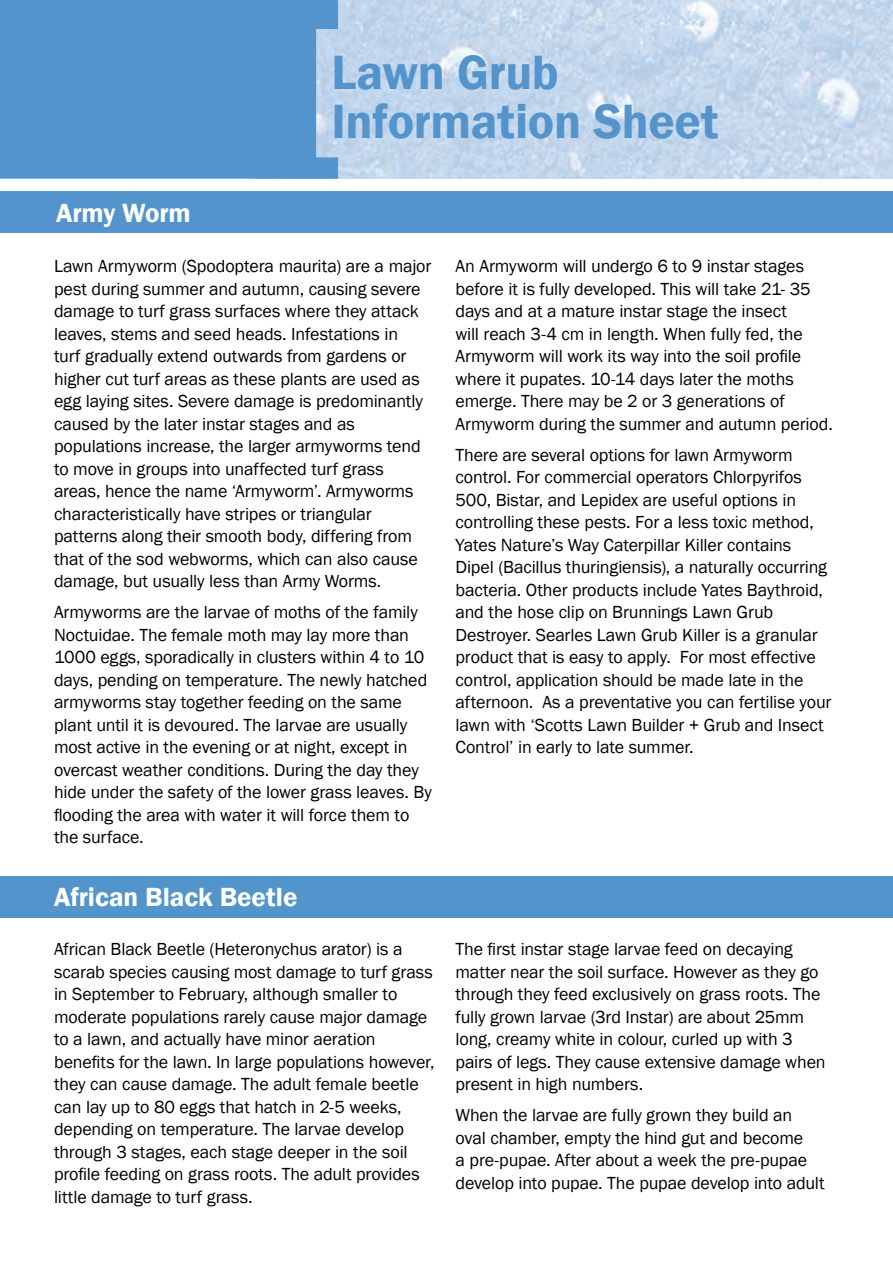
<style>
.page{position:relative;width:893px;height:1263px;background:#fff}
.page>*{position:absolute;margin:0;border:0;box-sizing:border-box;transform-origin:0 0}
.t1{font:600 49.5px/49.5px "Franklin Gothic";letter-spacing:-.005em;color:#5394cd}
.t2{font:600 27px "Franklin Gothic";color:#fff}
.t3{font:18px/22.5px "Franklin Gothic";letter-spacing:-.01em;color:#000}
</style>
<div class="page">
<img style="left:338px;top:0;width:555px;height:179px">
<div style="left:0;top:0;width:338px;height:179px;background:#5394cd"></div>
<div style="left:0;top:192px;width:893px;height:41px;background:#5394cd"></div>
<div style="left:0;top:876px;width:893px;height:41px;background:#5394cd"></div>
<h2 class="t2" style="left:56px;top:196px;width:136px">Army Worm</h2>
<h1 class="t1" style="left:331px;top:48px;width:389px">Lawn Grub<br>Information Sheet</h1>
<p class="t3" style="left:54px;top:255px;width:379px">Lawn Armyworm (Spodoptera maurita) are a major pest during summer and autumn, causing severe damage to turf grass surfaces where they attack leaves, stems and seed heads. Infestations in<br>turf gradually extend outwards from gardens or higher cut turf areas as these plants are used as egg laying sites. Severe damage is predominantly caused by the later instar stages and as populations increase, the larger armyworms tend to move in groups into unaffected turf grass areas, hence the name ‘Armyworm’. Armyworms characteristically have stripes or triangular patterns along their smooth body, differing from that of the sod webworms, which can also cause damage, but usually less than Army Worms.</p>
<p class="t3" style="left:54px;top:601px;width:379px">Armyworms are the larvae of moths of the family Noctuidae. The female moth may lay more than 1000 eggs, sporadically in clusters within 4 to 10 days, pending on temperature. The newly hatched armyworms stay together feeding on the same plant until it is devoured. The larvae are usually most active in the evening or at night, except in overcast weather conditions. During the day they hide under the safety of the lower grass leaves. By flooding the area with water it will force them to the surface.</p>
<h2 class="t2" style="left:54px;top:880px;width:245px">African Black Beetle</h2>
<p class="t3" style="left:54px;top:938px;width:382px">African Black Beetle (Heteronychus arator) is a scarab species causing most damage to turf grass in September to February, although smaller to moderate populations rarely cause major damage to a lawn, and actually have minor aeration benefits for the lawn. In large populations however, they can cause damage. The adult female beetle can lay up to 80 eggs that hatch in 2-5 weeks, depending on temperature. The larvae develop through 3 stages, each stage deeper in the soil profile feeding on grass roots. The adult provides little damage to turf grass.</p>
<p class="t3" style="left:455px;top:255px;width:379px">An Armyworm will undergo 6 to 9 instar stages before it is fully developed. This will take 21- 35 days and at a mature instar stage the insect<br>will reach 3-4 cm in length. When fully fed, the Armyworm will work its way into the soil profile where it pupates. 10-14 days later the moths emerge. There may be 2 or 3 generations of Armyworm during the summer and autumn period.</p>
<p class="t3" style="left:455px;top:444px;width:377px">There are several options for lawn Armyworm control. For commercial operators Chlorpyrifos 500, Bistar, and Lepidex are useful options in controlling these pests. For a less toxic method, Yates Nature’s Way Caterpillar Killer contains Dipel (Bacillus thuringiensis), a naturally occurring bacteria. Other products include Yates Baythroid, and the hose clip on Brunnings Lawn Grub Destroyer. Searles Lawn Grub Killer is a granular product that is easy to apply. For most effective control, application should be made late in the afternoon. As a preventative you can fertilise your lawn with ‘Scotts Lawn Builder + Grub and Insect Control’ in early to late summer.</p>
<p class="t3" style="left:455px;top:938px;width:372px">The first instar stage larvae feed on decaying matter near the soil surface. However as they go through they feed exclusively on grass roots. The fully grown larvae (3rd Instar) are about 25mm long, creamy white in colour, curled up with 3 pairs of legs. They cause extensive damage when present in high numbers.</p>
<p class="t3" style="left:455px;top:1104px;width:371px">When the larvae are fully grown they build an oval chamber, empty the hind gut and become<br>a pre-pupae. After about a week the pre-pupae develop into pupae. The pupae develop into adult</p>
</div>
